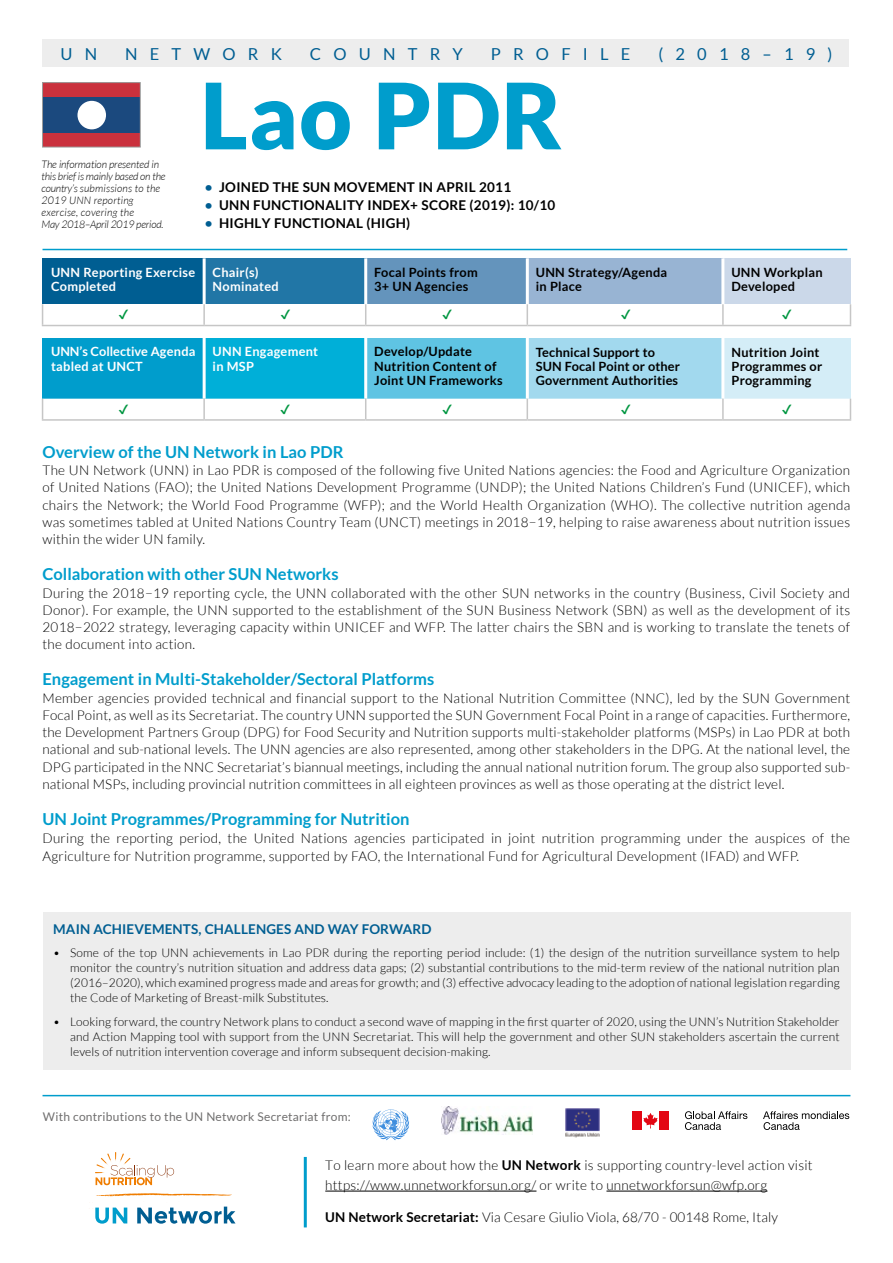
<style>
.page{position:relative;width:893px;height:1263px;background:#fff}
.page>*{position:absolute;margin:0;border:0;box-sizing:border-box;transform-origin:0 0}
.t1{font:900 91.5px "Lato";letter-spacing:.01em;color:#009dcc}
.t2{font:700 16.5px "Lato";color:#009dcc}
.t3{font:16.5px "Lato";letter-spacing:.74em;color:#005e92}
.t4{font:300 13.5px/17.2px "Lato";letter-spacing:.02em;color:#000;text-align:justify}
.t5{font:700 13.5px "Lato";letter-spacing:.02em;color:#000}
.t6{font:700 13.5px "Lato";letter-spacing:.01em;color:#005e92}
.t7{font:700 12.75px/14.2px "Lato";letter-spacing:.02em;color:#000}
.t8{font:700 12.75px/14.2px "Lato";letter-spacing:.02em;color:#fff}
.t9{font:300 12px/15px "Lato";letter-spacing:.01em;color:#000;text-align:justify}
.t10{font:12px "Lato";letter-spacing:.02em;color:#706f6f}
.t11{font:italic 300 10.5px/12px "Lato";letter-spacing:-.01em;color:#000}
.s1{color:#005e92}
.s2{font-weight:700}
</style>
<div class="page">
<div style="left:43px;top:39px;width:806px;height:28px;background:#ededed"></div>
<hr style="left:325px;top:1191px;width:211px;height:1px;background:#000">
<hr style="left:606px;top:1191px;width:161px;height:1px;background:#000">
<hr style="left:304px;top:1157px;width:3px;height:70px;background:#009dcc">
<svg style="left:92px;top:1193px;width:143px;height:31px"></svg>
<svg style="left:95px;top:1152px;width:79px;height:33px"></svg>
<img style="left:441px;top:1107px;width:91px;height:27px">
<svg style="left:373px;top:1109px;width:36px;height:31px"></svg>
<svg style="left:643px;top:1113px;width:15px;height:15px"></svg>
<div style="left:632px;top:1111px;width:9px;height:19px;background:#e30613"></div>
<div style="left:660px;top:1111px;width:9px;height:19px;background:#e30613"></div>
<svg style="left:763px;top:1111px;width:86px;height:19px"></svg>
<svg style="left:685px;top:1111px;width:62px;height:19px"></svg>
<img style="left:565px;top:1108px;width:35px;height:30px">
<hr style="left:43px;top:249px;width:804px;height:1px;background:#009dcc">
<hr style="left:43px;top:1095px;width:807px;height:1px;background:#009dcc">
<div style="left:43px;top:912px;width:808px;height:157px;background:#ededed"></div>
<div style="left:43px;top:258px;width:161px;height:46px;background:#005e92"></div>
<div style="left:204px;top:258px;width:162px;height:46px;background:#2176a6"></div>
<div style="left:366px;top:258px;width:161px;height:46px;background:#6494bc"></div>
<div style="left:527px;top:258px;width:196px;height:46px;background:#98b4d3"></div>
<div style="left:723px;top:258px;width:127px;height:46px;background:#cbd8e9"></div>
<hr style="left:203px;top:258px;width:3px;height:46px;background:#fff">
<hr style="left:364px;top:258px;width:3px;height:46px;background:#fff">
<hr style="left:526px;top:258px;width:3px;height:46px;background:#fff">
<hr style="left:721px;top:258px;width:3px;height:46px;background:#fff">
<hr style="left:42px;top:325px;width:162px;height:1px;background:#c6c6c6">
<hr style="left:204px;top:325px;width:162px;height:1px;background:#c6c6c6">
<hr style="left:366px;top:325px;width:161px;height:1px;background:#c6c6c6">
<hr style="left:527px;top:325px;width:196px;height:1px;background:#c6c6c6">
<hr style="left:723px;top:325px;width:128px;height:1px;background:#c6c6c6">
<div style="left:43px;top:338px;width:161px;height:61px;background:#009dcc"></div>
<div style="left:204px;top:338px;width:162px;height:61px;background:#00afd8"></div>
<div style="left:366px;top:338px;width:161px;height:61px;background:#5fc4e3"></div>
<div style="left:527px;top:338px;width:196px;height:61px;background:#a2d9ee"></div>
<div style="left:723px;top:338px;width:127px;height:61px;background:#d4edf7"></div>
<hr style="left:203px;top:338px;width:3px;height:61px;background:#fff">
<hr style="left:364px;top:338px;width:3px;height:61px;background:#fff">
<hr style="left:526px;top:338px;width:3px;height:61px;background:#fff">
<hr style="left:721px;top:338px;width:3px;height:61px;background:#fff">
<hr style="left:42px;top:419px;width:162px;height:2px;background:#c6c6c6">
<hr style="left:204px;top:419px;width:162px;height:2px;background:#c6c6c6">
<hr style="left:366px;top:419px;width:161px;height:2px;background:#c6c6c6">
<hr style="left:527px;top:419px;width:196px;height:2px;background:#c6c6c6">
<hr style="left:723px;top:419px;width:128px;height:2px;background:#c6c6c6">
<div style="left:43px;top:83px;width:97px;height:64px;background:#ca313d"></div>
<div style="left:43px;top:97px;width:97px;height:36px;background:#1b497e"></div>
<div style="left:77px;top:101px;width:29px;height:28px;background:#fff;border-radius:50%"></div>
<div style="left:42px;top:82px;width:99px;height:65px;border:1px solid #9d9d9c"></div>
<svg style="left:42px;top:304px;width:809px;height:21px"></svg>
<svg style="left:42px;top:399px;width:809px;height:21px"></svg>
<p class="t3" style="left:60px;top:45px;width:38px">U N</p>
<p class="t3" style="left:125px;top:45px;width:158px">NETWORK</p>
<p class="t3" style="left:310px;top:45px;width:154px">COUNTRY</p>
<p class="t3" style="left:491px;top:45px;width:141px">PROFILE</p>
<p class="t3" style="left:658px;top:45px;width:176px">(2018–19)</p>
<p class="t11" style="left:41px;top:159px;width:126px">The information presented in this brief is mainly based on the country’s submissions to the<br>2019 UNN reporting exercise, covering the<br>May 2018–April 2019 period.</p>
<h1 class="t1" style="left:200px;top:62px;width:363px">Lao PDR</h1>
<p class="t5" style="left:205px;top:179px;width:308px"><span class="s1">•</span> JOINED THE SUN MOVEMENT IN APRIL 2011</p>
<p class="t5" style="left:205px;top:197px;width:352px"><span class="s1">•</span> UNN FUNCTIONALITY INDEX+ SCORE (2019): 10/10</p>
<p class="t5" style="left:205px;top:215px;width:207px"><span class="s1">•</span> HIGHLY FUNCTIONAL (HIGH)</p>
<p class="t8" style="left:51px;top:265px;width:146px">UNN Reporting Exercise<br>Completed</p>
<p class="t8" style="left:213px;top:265px;width:68px">Chair(s)<br>Nominated</p>
<p class="t7" style="left:374px;top:265px;width:105px">Focal Points from<br>3+ UN Agencies</p>
<p class="t7" style="left:536px;top:265px;width:133px">UNN Strategy/Agenda in Place</p>
<p class="t7" style="left:731px;top:265px;width:93px">UNN Workplan<br>Developed</p>
<p class="t8" style="left:51px;top:344px;width:146px">UNN’s Collective Agenda tabled at UNCT</p>
<p class="t8" style="left:213px;top:344px;width:107px">UNN Engagement in MSP</p>
<p class="t7" style="left:374px;top:344px;width:130px">Develop/Update<br>Nutrition Content of<br>Joint UN Frameworks</p>
<p class="t7" style="left:536px;top:345px;width:146px">Technical Support to<br>SUN Focal Point or other<br>Government Authorities</p>
<p class="t7" style="left:731px;top:345px;width:92px">Nutrition Joint<br>Programmes or<br>Programming</p>
<p class="t2" style="left:43px;top:442px;width:302px">Overview of the UN Network in Lao PDR</p>
<p class="t4" style="left:43px;top:462px;width:809px">The UN Network (UNN) in Lao PDR is composed of the following five United Nations agencies: the Food and Agriculture Organization of United Nations (FAO); the United Nations Development Programme (UNDP); the United Nations Children’s Fund (UNICEF), which chairs the Network; the World Food Programme (WFP); and the World Health Organization (WHO). The collective nutrition agenda was sometimes tabled at United Nations Country Team (UNCT) meetings in 2018−19, helping to raise awareness about nutrition issues within the wider UN family.</p>
<p class="t2" style="left:43px;top:565px;width:298px">Collaboration with other SUN Networks</p>
<p class="t4" style="left:43px;top:584px;width:809px">During the 2018−19 reporting cycle, the UNN collaborated with the other SUN networks in the country (Business, Civil Society and Donor). For example, the UNN supported to the establishment of the SUN Business Network (SBN) as well as the development of its 2018−2022 strategy, leveraging capacity within UNICEF and WFP. The latter chairs the SBN and is working to translate the tenets of the document into action.</p>
<p class="t2" style="left:43px;top:670px;width:393px">Engagement in Multi-Stakeholder/Sectoral Platforms</p>
<p class="t4" style="left:43px;top:689px;width:809px">Member agencies provided technical and financial support to the National Nutrition Committee (NNC), led by the SUN Government Focal Point, as well as its Secretariat. The country UNN supported the SUN Government Focal Point in a range of capacities. Furthermore, the Development Partners Group (DPG) for Food Security and Nutrition supports multi-stakeholder platforms (MSPs) in Lao PDR at both national and sub-national levels. The UNN agencies are also represented, among other stakeholders in the DPG. At the national level, the DPG participated in the NNC Secretariat’s biannual meetings, including the annual national nutrition forum. The group also supported sub&shy;national MSPs, including provincial nutrition committees in all eighteen provinces as well as those operating at the district level.</p>
<p class="t2" style="left:43px;top:809px;width:368px">UN Joint Programmes/Programming for Nutrition</p>
<p class="t4" style="left:43px;top:829px;width:809px;line-height:18px">During the reporting period, the United Nations agencies participated in joint nutrition programming under the auspices of the<br>Agriculture for Nutrition programme, supported by FAO, the International Fund for Agricultural Development (IFAD) and WFP.</p>
<p class="t6" style="left:53px;top:921px;width:380px">MAIN ACHIEVEMENTS, CHALLENGES AND WAY FORWARD</p>
<p class="t9" style="left:70px;top:945px;width:771px;text-indent:-17px">• Some of the top UNN achievements in Lao PDR during the reporting period include: (1) the design of the nutrition surveillance system to help monitor the country’s nutrition situation and address data gaps; (2) substantial contributions to the mid-term review of the national nutrition plan (2016–2020), which examined progress made and areas for growth; and (3) effective advocacy leading to the adoption of national legislation regarding the Code of Marketing of Breast-milk Substitutes.</p>
<p class="t9" style="left:70px;top:1014px;width:771px;text-indent:-17px">• Looking forward, the country Network plans to conduct a second wave of mapping in the first quarter of 2020, using the UNN’s Nutrition Stakeholder and Action Mapping tool with support from the UNN Secretariat. This will help the government and other SUN stakeholders ascertain the current levels of nutrition intervention coverage and inform subsequent decision-making.</p>
<p class="t10" style="left:43px;top:1110px;width:309px">With contributions to the UN Network Secretariat from:</p>
<p class="t4" style="left:325px;top:1156px;width:489px;line-height:19.5px">To learn more about how the <span class="s2">UN Network</span> is supporting country-level action visit https://www.unnetworkforsun.org/ or write to unnetworkforsun@wfp.org</p>
<p class="t4" style="left:325px;top:1208px;width:454px"><span class="s2">UN Network Secretariat:</span> Via Cesare Giulio Viola, 68/70 - 00148 Rome, Italy</p>
</div>
